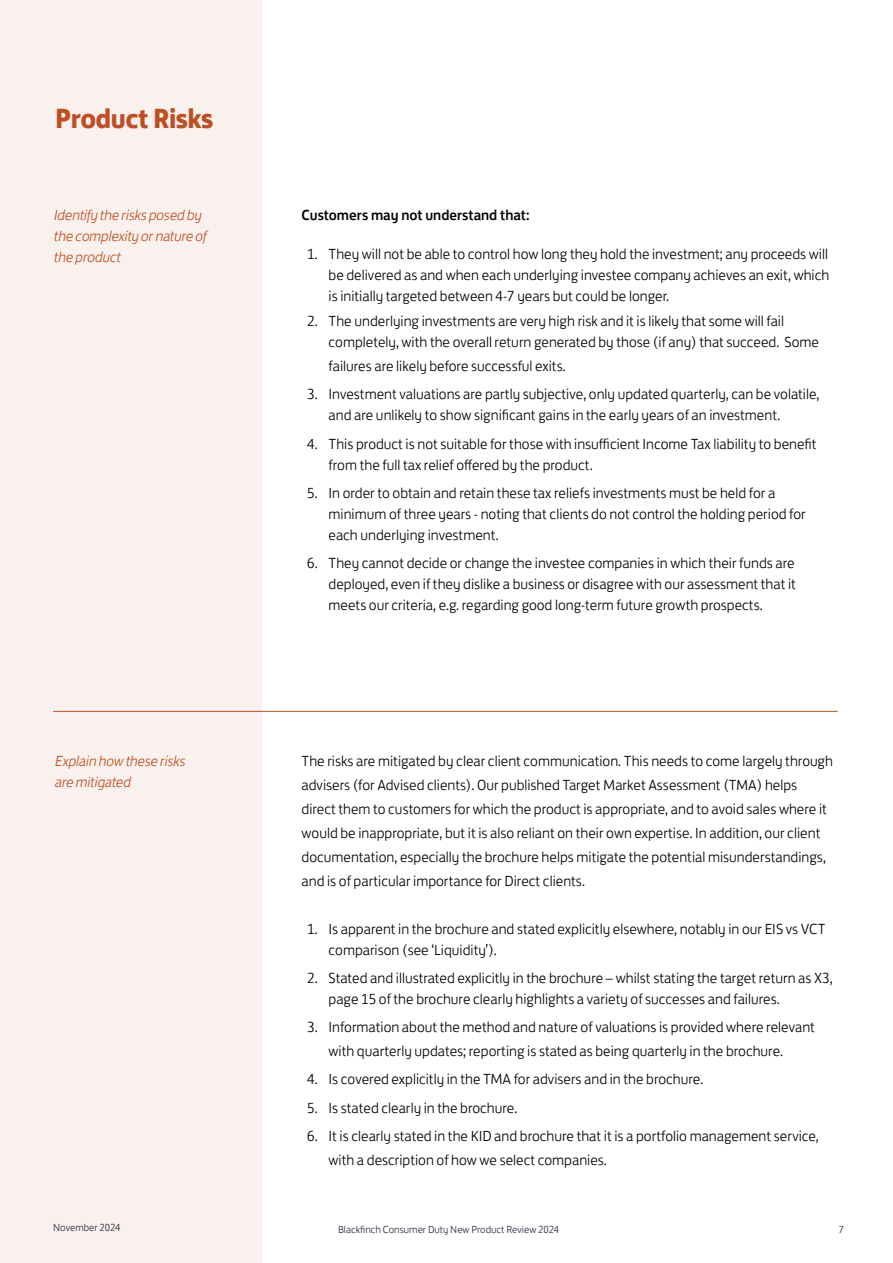
<style>
.page{position:relative;width:893px;height:1263px;background:#fff}
.page>*{position:absolute;margin:0;border:0;box-sizing:border-box;transform-origin:0 0}
.t1{font:700 28.5px "FS Jack";letter-spacing:-.02em;color:#bf4e22}
.t2{font:300 15px/21px "FS Jack";color:#000}
.t3{font:italic 300 15px/21px "FS Jack";letter-spacing:-.02em;color:#bf4e22}
.t4{font:500 15px "FS Jack";color:#000}
.t5{font:300 10.5px "FS Jack";color:#24293a}
</style>
<div class="page">
<div style="left:0;top:0;width:261px;height:1263px;background:#f9f1ed"></div>
<hr style="left:53px;top:711px;width:785px;height:1px;background:#bf4e22">
<h1 class="t1" style="left:55px;top:94px;width:159px">Product Risks</h1>
<p class="t3" style="left:54px;top:204px;width:155px">Identify the risks posed by the complexity or nature of the product</p>
<p class="t4" style="left:302px;top:202px;width:230px">Customers may not understand that:</p>
<p class="t2" style="left:329px;top:242px;width:502px;text-align:justify;text-indent:-21px">1. They will not be able to control how long they hold the investment; any proceeds will be delivered as and when each underlying investee company achieves an exit, which is initially targeted between 4-7 years but could be longer.</p>
<p class="t2" style="left:329px;top:309px;width:492px;text-indent:-21px">2. The underlying investments are very high risk and it is likely that some will fail completely, with the overall return generated by those (if any) that succeed. Some</p>
<p class="t2" style="left:329px;top:354px;width:239px">failures are likely before successful exits.</p>
<p class="t2" style="left:329px;top:382px;width:492px;text-indent:-21px">3. Investment valuations are partly subjective, only updated quarterly, can be volatile, and are unlikely to show significant gains in the early years of an investment.</p>
<p class="t2" style="left:329px;top:431px;width:489px;text-indent:-21px">4. This product is not suitable for those with insufficient Income Tax liability to benefit from the full tax relief offered by the product.</p>
<p class="t2" style="left:329px;top:481px;width:479px;text-indent:-21px">5. In order to obtain and retain these tax reliefs investments must be held for a minimum of three years - noting that clients do not control the holding period for each underlying investment.</p>
<p class="t2" style="left:329px;top:551px;width:469px;text-align:justify;text-indent:-21px">6. They cannot decide or change the investee companies in which their funds are deployed, even if they dislike a business or disagree with our assessment that it meets our criteria, e.g. regarding good long-term future growth prospects.</p>
<p class="t3" style="left:55px;top:749px;width:132px">Explain how these risks are mitigated</p>
<p class="t2" style="left:302px;top:747px;width:533px;line-height:24px">The risks are mitigated by clear client communication. This needs to come largely through advisers (for Advised clients). Our published Target Market Assessment (TMA) helps direct them to customers for which the product is appropriate, and to avoid sales where it would be inappropriate, but it is also reliant on their own expertise. In addition, our client documentation, especially the brochure helps mitigate the potential misunderstandings, and is of particular importance for Direct clients.</p>
<p class="t2" style="left:329px;top:916px;width:499px;text-indent:-21px">1. Is apparent in the brochure and stated explicitly elsewhere, notably in our EIS vs VCT comparison (see ‘Liquidity’).</p>
<p class="t2" style="left:329px;top:966px;width:506px;text-indent:-21px">2. Stated and illustrated explicitly in the brochure – whilst stating the target return as X3, page 15 of the brochure clearly highlights a variety of successes and failures.</p>
<p class="t2" style="left:329px;top:1013px;width:488px;line-height:24px;text-indent:-21px">3. Information about the method and nature of valuations is provided where relevant with quarterly updates; reporting is stated as being quarterly in the brochure.</p>
<p class="t2" style="left:307px;top:1067px;width:398px">4. Is covered explicitly in the TMA for advisers and in the brochure.</p>
<p class="t2" style="left:307px;top:1095px;width:212px">5. Is stated clearly in the brochure.</p>
<p class="t2" style="left:329px;top:1122px;width:492px;line-height:24px;text-indent:-21px">6. It is clearly stated in the KID and brochure that it is a portfolio management service, with a description of how we select companies.</p>
<p class="t5" style="left:53px;top:1219px;width:69px">November 2024</p>
<p class="t5" style="left:338px;top:1221px;width:223px">Blackfinch Consumer Duty New Product Review 2024</p>
<p class="t5" style="left:839px;top:1221px;width:7px">7</p>
</div>
